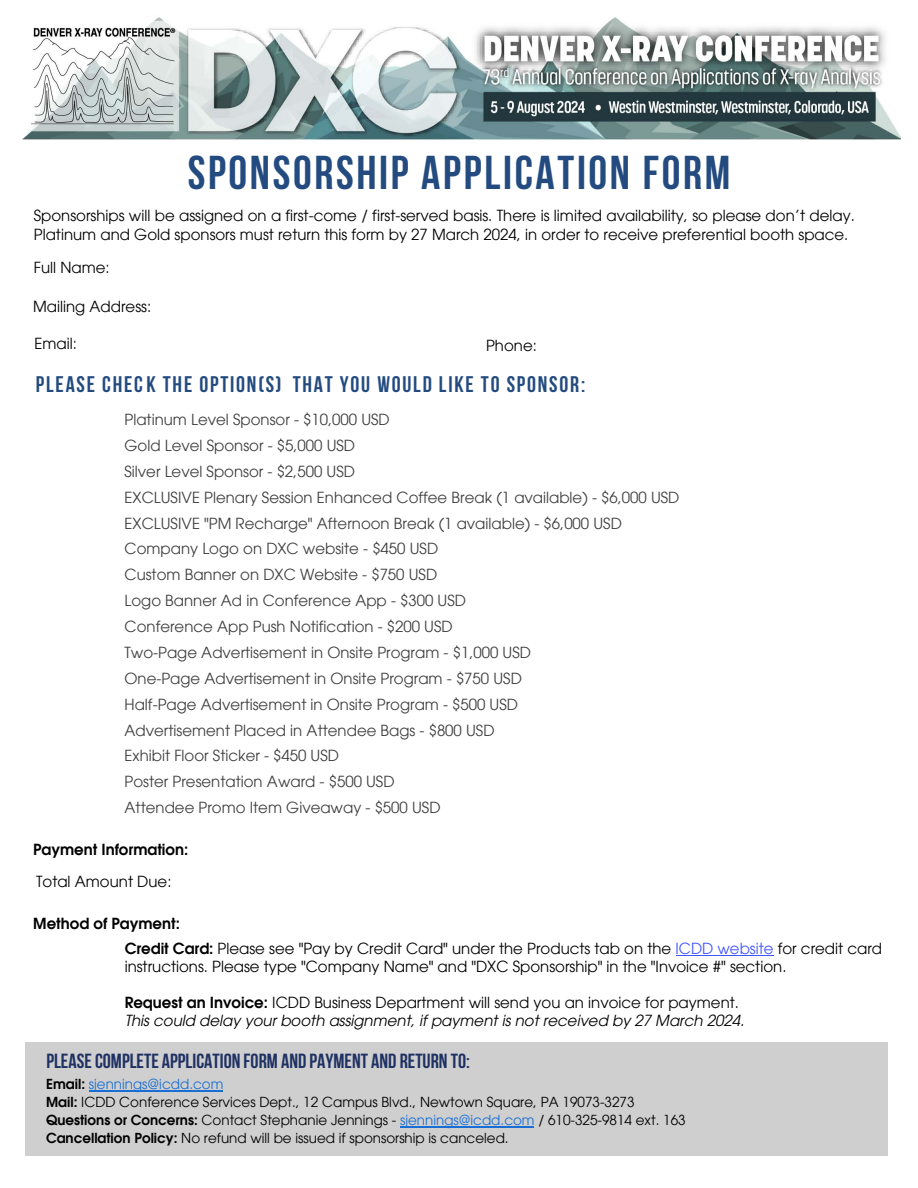
<style>
.page{position:relative;width:918px;height:1188px;background:#fff}
.page>*{position:absolute;margin:0;border:0;box-sizing:border-box;transform-origin:0 0}
.t1{font:700 47.25px "Bebas Neue";letter-spacing:.055em;color:#234b7f}
.t2{font:700 22.5px "Bebas Neue";letter-spacing:.08em;color:#234b7f}
.t3{font:700 20.4px "Bebas Neue";color:#1f3163}
.t4{font:15px/25.8px "Avant Garde";color:#403f3f}
.t5{font:15px/19.4px "Avant Garde";color:#000}
.t6{font:italic 15px/18px "Avant Garde";color:#000}
.t7{font:600 15px "Avant Garde";color:#000}
.t8{font:13.5px/18px "Avant Garde";color:#000}
.s1{font-weight:600}
.s2{color:#4055ff}
.s3{font-weight:600;font-style:normal}
.s4{font-style:normal}
.s5{color:#186ed4}
</style>
<div class="page">
<img style="left:22px;top:17px;width:878px;height:122px">
<div style="left:25px;top:1043px;width:863px;height:113px;background:#cfcfcf"></div>
<hr style="left:676px;top:956px;width:97px;height:1px;background:#4055ff">
<hr style="left:89px;top:1091px;width:134px;height:1px;background:#186ed4">
<hr style="left:400px;top:1127px;width:134px;height:1px;background:#186ed4">
<h1 class="t1" style="left:188px;top:153px;width:544px">SPONSORSHIP APPLICATION FORM</h1>
<p class="t5" style="left:34px;top:206px;width:823px">Sponsorships will be assigned on a first-come / first-served basis. There is limited availability, so please don’t delay.<br>Platinum and Gold sponsors must return this form by 27 March 2024, in order to receive preferential booth space.</p>
<p class="t5" style="left:34px;top:258px;width:77px">Full Name:</p>
<p class="t5" style="left:33px;top:297px;width:120px">Mailing Address:</p>
<p class="t5" style="left:34px;top:333px;width:44px">Email:</p>
<p class="t5" style="left:486px;top:335px;width:52px">Phone:</p>
<h2 class="t2" style="left:36px;top:375px;width:551px">PLEASE CHECK THE OPTION(S) THAT YOU WOULD LIKE TO SPONSOR:</h2>
<p class="t4" style="left:125px;top:407px;width:556px">Platinum Level Sponsor - $10,000 USD<br>Gold Level Sponsor - $5,000 USD<br>Silver Level Sponsor - $2,500 USD<br>EXCLUSIVE Plenary Session Enhanced Coffee Break (1 available) - $6,000 USD EXCLUSIVE "PM Recharge" Afternoon Break (1 available) - $6,000 USD Company Logo on DXC website - $450 USD<br>Custom Banner on DXC Website - $750 USD<br>Logo Banner Ad in Conference App - $300 USD<br>Conference App Push Notification - $200 USD<br>Two-Page Advertisement in Onsite Program - $1,000 USD<br>One-Page Advertisement in Onsite Program - $750 USD<br>Half-Page Advertisement in Onsite Program - $500 USD<br>Advertisement Placed in Attendee Bags - $800 USD<br>Exhibit Floor Sticker - $450 USD<br>Poster Presentation Award - $500 USD<br>Attendee Promo Item Giveaway - $500 USD</p>
<p class="t7" style="left:33px;top:839px;width:157px">Payment Information:</p>
<p class="t5" style="left:36px;top:872px;width:137px">Total Amount Due:</p>
<p class="t7" style="left:33px;top:914px;width:148px">Method of Payment:</p>
<p class="t5" style="left:125px;top:939px;width:759px;line-height:18px"><span class="s1">Credit Card:</span> Please see "Pay by Credit Card" under the Products tab on the <span class="s2">ICDD website</span> for credit card instructions. Please type "Company Name" and "DXC Sponsorship" in the "Invoice #" section.</p>
<p class="t6" style="left:125px;top:993px;width:621px"><span class="s3">Request an Invoice:</span> <span class="s4">ICDD Business Department will send you an invoice for payment.<br></span>This could delay your booth assignment, if payment is not received by 27 March 2024.</p>
<h3 class="t3" style="left:46px;top:1052px;width:425px">PLEASE COMPLETE APPLICATION FORM AND PAYMENT AND RETURN TO:</h3>
<p class="t8" style="left:46px;top:1076px;width:641px"><span class="s1">Email:</span> <span class="s5">sjennings@icdd.com<br></span><span class="s1">Mail:</span> ICDD Conference Services Dept., 12 Campus Blvd., Newtown Square, PA 19073-3273<br><span class="s1">Questions or Concerns:</span> Contact Stephanie Jennings - <span class="s5">sjennings@icdd.com</span> / 610-325-9814 ext. 163<br><span class="s1">Cancellation Policy:</span> No refund will be issued if sponsorship is canceled.</p>
</div>
